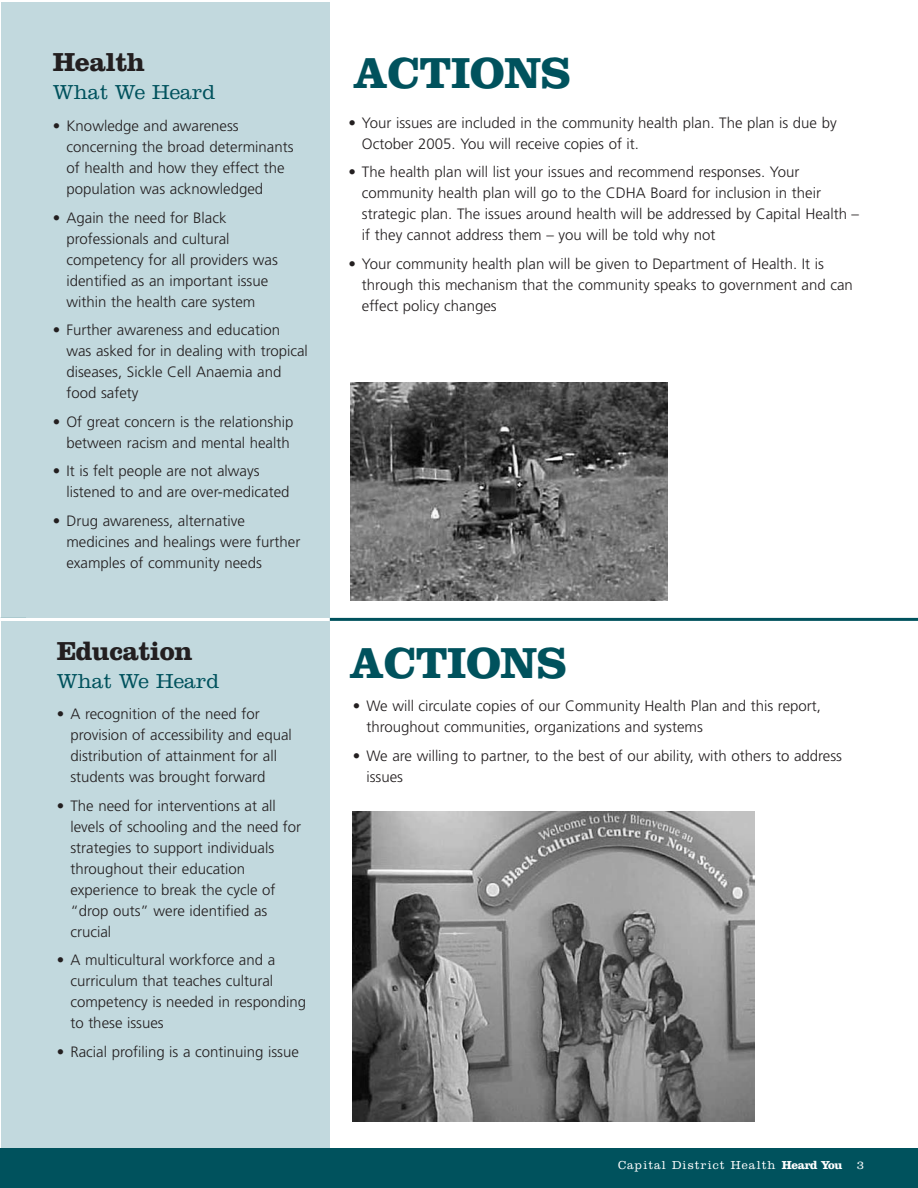
<style>
.page{position:relative;width:918px;height:1188px;background:#fff}
.page>*{position:absolute;margin:0;border:0;box-sizing:border-box;transform-origin:0 0}
.t1{font:700 45px "Clarendon";letter-spacing:-.02em;color:#00525d}
.t2{font:700 27px "Clarendon";letter-spacing:-.02em;color:#231f20}
.t3{font:300 21px "Clarendon";color:#00525d}
.t4{font:300 15px/21px "Frutiger";color:#231f20}
.t5{font:300 12px "Clarendon";letter-spacing:.09em;color:#fff}
.s1{font-weight:700}
</style>
<div class="page">
<hr style="left:329px;top:618px;width:589px;height:3px;background:#00525d">
<div style="left:1px;top:2px;width:328px;height:1156px;background:#c2d9de"></div>
<div style="left:0;top:1148px;width:918px;height:40px;background:#00525d"></div>
<img style="left:350px;top:382px;width:317px;height:218px">
<img style="left:353px;top:811px;width:401px;height:310px">
<hr style="left:0;top:618px;width:329px;height:3px;background:#fff">
<h2 class="t2" style="left:53px;top:53px;width:94px">Health</h2>
<h3 class="t3" style="left:53px;top:85px;width:164px">What We Heard</h3>
<p class="t4" style="left:66px;top:116px;width:229px;text-indent:-14px">• Knowledge and awareness concerning the broad determinants of health and how they effect the population was acknowledged</p>
<p class="t4" style="left:66px;top:208px;width:213px;text-indent:-14px">• Again the need for Black professionals and cultural competency for all providers was identified as an important issue within the health care system</p>
<p class="t4" style="left:66px;top:321px;width:243px;text-indent:-14px">• Further awareness and education was asked for in dealing with tropical diseases, Sickle Cell Anaemia and food safety</p>
<p class="t4" style="left:53px;top:412px;width:242px;text-align:right">• Of great concern is the relationship between racism and mental health</p>
<p class="t4" style="left:66px;top:462px;width:225px;text-indent:-14px">• It is felt people are not always listened to and are over-medicated</p>
<p class="t4" style="left:66px;top:511px;width:235px;text-indent:-14px">• Drug awareness, alternative medicines and healings were further examples of community needs</p>
<h2 class="t2" style="left:57px;top:642px;width:137px">Education</h2>
<h3 class="t3" style="left:57px;top:674px;width:164px">What We Heard</h3>
<p class="t4" style="left:70px;top:705px;width:223px;text-indent:-14px">• A recognition of the need for provision of accessibility and equal distribution of attainment for all students was brought forward</p>
<p class="t4" style="left:70px;top:796px;width:232px;text-indent:-14px">• The need for interventions at all levels of schooling and the need for strategies to support individuals throughout their education experience to break the cycle of “drop outs” were identified as crucial</p>
<p class="t4" style="left:70px;top:951px;width:237px;text-indent:-14px">• A multicultural workforce and a curriculum that teaches cultural competency is needed in responding to these issues</p>
<p class="t4" style="left:57px;top:1042px;width:244px">• Racial profiling is a continuing issue</p>
<h1 class="t1" style="left:353px;top:59px;width:219px">ACTIONS</h1>
<p class="t4" style="left:362px;top:113px;width:476px;text-indent:-14px">• Your issues are included in the community health plan. The plan is due by<br>October 2005. You will receive copies of it.</p>
<p class="t4" style="left:362px;top:163px;width:499px;text-indent:-14px">• The health plan will list your issues and recommend responses. Your community health plan will go to the CDHA Board for inclusion in their strategic plan. The issues around health will be addressed by Capital Health – if they cannot address them – you will be told why not</p>
<p class="t4" style="left:362px;top:254px;width:492px;text-indent:-14px">• Your community health plan will be given to Department of Health. It is through this mechanism that the community speaks to government and can effect policy changes</p>
<h1 class="t1" style="left:350px;top:648px;width:219px">ACTIONS</h1>
<p class="t4" style="left:366px;top:697px;width:456px;text-indent:-14px">• We will circulate copies of our Community Health Plan and this report, throughout communities, organizations and systems</p>
<p class="t4" style="left:366px;top:746px;width:477px;text-indent:-14px">• We are willing to partner, to the best of our ability, with others to address issues</p>
<p class="t5" style="left:618px;top:1161px;width:247px">Capital District Health <span class="s1">Heard You</span> 3</p>
</div>
